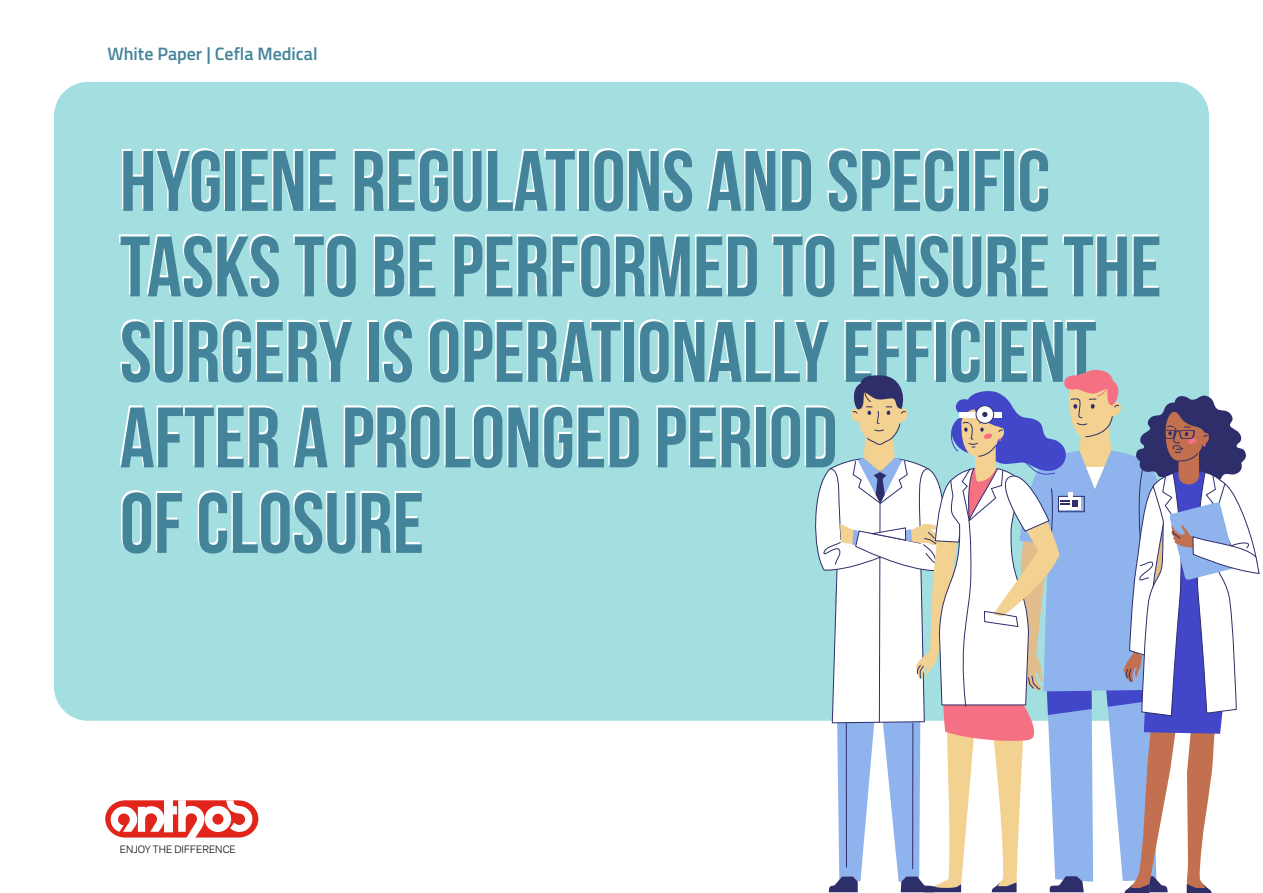
<style>
.page{position:relative;width:1263px;height:893px;background:#fff}
.page>*{position:absolute;margin:0;border:0;box-sizing:border-box;transform-origin:0 0}
.t1{font:700 85.5px/85.5px "Bebas Neue";color:#44849a}
.t2{font:600 18px "Titillium";color:#44849a}
.t3{font:300 10.5px "Akzid Grtsk Next";letter-spacing:.01em;color:#000}
</style>
<div class="page">
<div style="left:54px;top:82px;width:1155px;height:639px;background:#a3dee0;border-radius:34px"></div>
<svg style="left:812px;top:370px;width:448px;height:523px"></svg>
<svg style="left:105px;top:800px;width:153px;height:38px"></svg>
<p class="t2" style="left:107px;top:40px;width:212px">White Paper | Cefla Medical</p>
<p class="t1" style="left:120px;top:138px;width:1043px">HYGIENE REGULATIONS AND SPECIFIC<br>TASKS TO BE PERFORMED TO ENSURE THE<br>SURGERY IS OPERATIONALLY EFFICIENT<br>AFTER A PROLONGED PERIOD<br>OF CLOSURE</p>
<p class="t3" style="left:120px;top:843px;width:117px">ENJOY THE DIFFERENCE</p>
</div>
